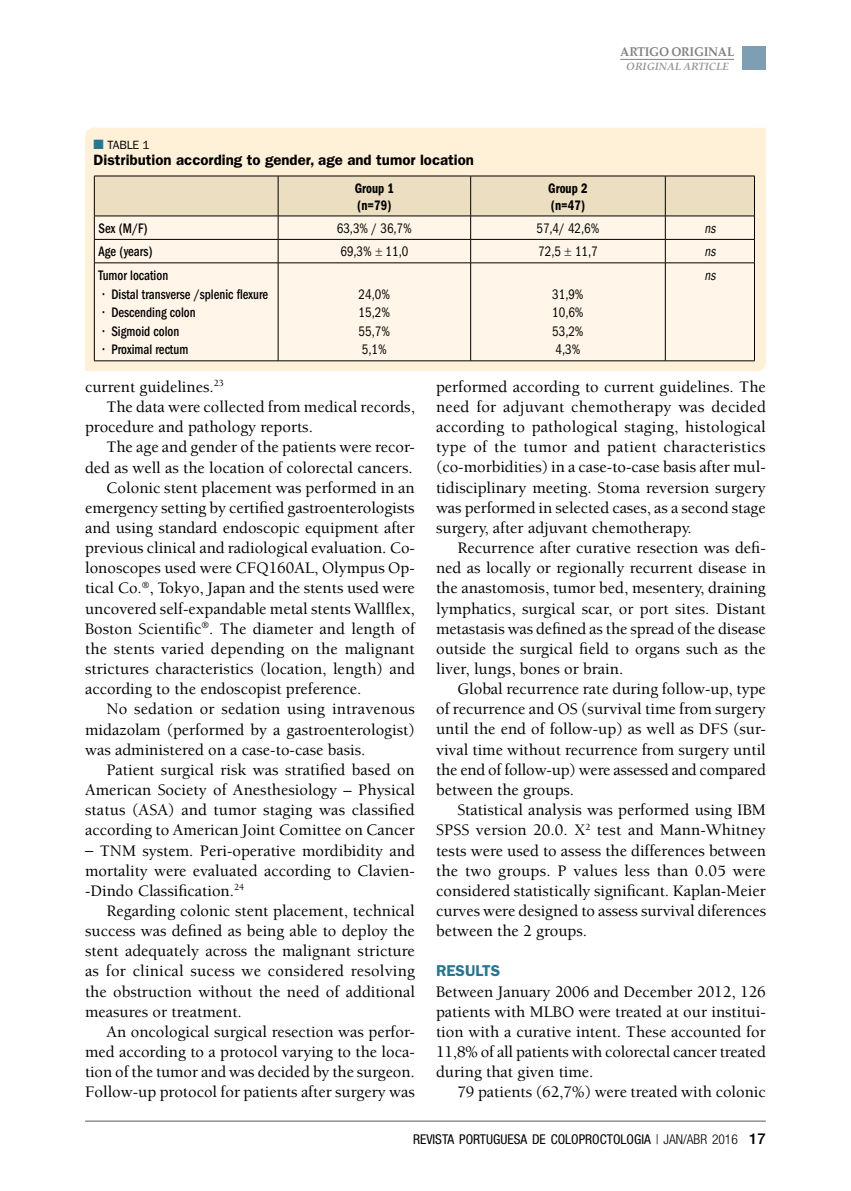
<style>
.page{position:relative;width:851px;height:1191px;background:#fff}
.page>*{position:absolute;margin:0;border:0;box-sizing:border-box;transform-origin:0 0}
.t1{font:500 16.5px/20.1px "Berkeley";color:#000;text-align:justify}
.t2{font:600 15.75px "Franklin Gothic LT";color:#267592}
.t3{font:600 15px "Franklin Gothic LT";color:#000}
.t4{font:500 condensed 14.25px "Franklin Gothic LT";color:#000;scale:.9 1}
.t5{font:condensed 14.25px/18.6px "Franklin Gothic LT";color:#000;text-align:justify;scale:.9 1}
.t6{font:600 condensed 14.25px/16.5px "Franklin Gothic LT";color:#000;scale:.9 1}
.t7{font:italic condensed 14.25px "Franklin Gothic LT";color:#000;scale:.9 1}
.t8{font:condensed 13.5px "Helvetica Neue";color:#000}
.t9{font:700 12.6px "Palatino";letter-spacing:-.02em;color:#808285;scale:.95 1}
.t10{font:12px "Franklin Gothic LT";letter-spacing:-.01em;color:#000}
.t11{font:italic 700 10.5px "Palatino";color:#939598}
.s1{color:#267592}
.s2{font-family:"Myriad Pro";font-weight:300;font-stretch:normal}
.s3{font-family:"Helvetica Neue";font-weight:300}
.s4{font-weight:300}
.s5{font-weight:500;font-stretch:normal;font-size:15px}
</style>
<div class="page">
<hr style="left:85px;top:1120px;width:680px;height:1px;background:#58595b">
<div style="left:742px;top:47px;width:23px;height:23px;background:#7e9eb4"></div>
<hr style="left:620px;top:59px;width:113px;height:1px;background:#808285">
<div style="left:85px;top:128px;width:680px;height:243px;background:#fff0d8"></div>
<div style="left:95px;top:263px;width:659px;height:97px;background:#fff6e9"></div>
<hr style="left:94px;top:360px;width:184px;height:1px;background:#000">
<hr style="left:278px;top:360px;width:192px;height:1px;background:#000">
<hr style="left:470px;top:360px;width:195px;height:1px;background:#000">
<hr style="left:665px;top:360px;width:89px;height:1px;background:#000">
<hr style="left:94px;top:263px;width:1px;height:98px;background:#000">
<svg style="left:94px;top:177px;width:661px;height:86px;background:#ede2ce"></svg>
<hr style="left:278px;top:263px;width:1px;height:98px;background:#000">
<hr style="left:470px;top:263px;width:1px;height:98px;background:#000">
<hr style="left:665px;top:263px;width:1px;height:98px;background:#000">
<hr style="left:754px;top:263px;width:1px;height:98px;background:#000">
<hr style="left:94px;top:176px;width:184px;height:1px;background:#000">
<hr style="left:94px;top:176px;width:1px;height:40px;background:#000">
<hr style="left:278px;top:176px;width:192px;height:1px;background:#000">
<hr style="left:278px;top:176px;width:1px;height:40px;background:#000">
<hr style="left:470px;top:176px;width:195px;height:1px;background:#000">
<hr style="left:470px;top:176px;width:1px;height:40px;background:#000">
<hr style="left:665px;top:176px;width:89px;height:1px;background:#000">
<hr style="left:665px;top:176px;width:1px;height:40px;background:#000">
<hr style="left:754px;top:176px;width:1px;height:40px;background:#000">
<p class="t9" style="left:620px;top:41px;width:122px">ARTIGO ORIGINAL</p>
<p class="t11" style="left:626px;top:57px;width:104px">ORIGINAL ARTICLE</p>
<p class="t10" style="left:94px;top:138px;width:58px"><span class="s1">■</span> TABLE 1</p>
<p class="t3" style="left:94px;top:151px;width:382px">Distribution according to gender, age and tumor location</p>
<p class="t6" style="left:354px;top:180px;width:45px">Group 1 (n=79)</p>
<p class="t6" style="left:548px;top:180px;width:45px">Group 2 (n=47)</p>
<p class="t4" style="left:99px;top:220px;width:56px">Sex (M/F)</p>
<p class="t5" style="left:337px;top:219px;width:85px">63,3% / 36,7%</p>
<p class="t5" style="left:536px;top:219px;width:72px">57,4/ 42,6%</p>
<p class="t7" style="left:704px;top:220px;width:17px">ns</p>
<p class="t4" style="left:99px;top:244px;width:62px">Age (years)</p>
<p class="t5" style="left:340px;top:242px;width:77px">69,3% <span class="s2">±</span> 11,0</p>
<p class="t5" style="left:538px;top:242px;width:68px">72,5 <span class="s2">±</span> 11,7</p>
<p class="t7" style="left:704px;top:244px;width:17px">ns</p>
<p class="t4" style="left:99px;top:267px;width:79px">Tumor location</p>
<p class="t4" style="left:103px;top:286px;width:185px">• Distal transverse /splenic flexure</p>
<p class="t4" style="left:103px;top:304px;width:105px">• Descending colon</p>
<p class="t4" style="left:103px;top:323px;width:86px">• Sigmoid colon</p>
<p class="t4" style="left:103px;top:342px;width:96px">• Proximal rectum</p>
<p class="t7" style="left:704px;top:267px;width:17px">ns</p>
<p class="t5" style="left:358px;top:285px;width:36px">24,0% 15,2% 55,7% 5,1%</p>
<p class="t5" style="left:552px;top:285px;width:36px">31,9% 10,6% 53,2% 4,3%</p>
<p class="t1" style="left:85px;top:377px;width:140px">current guidelines.<sup>23</sup></p>
<p class="t1" style="left:106px;top:397px;width:310px">The data were collected from medical records,</p>
<p class="t1" style="left:85px;top:417px;width:229px">procedure and pathology reports.</p>
<p class="t1" style="left:106px;top:437px;width:310px">The age and gender of the patients were recor-</p>
<p class="t1" style="left:85px;top:457px;width:329px">ded as well as the location of colorectal cancers.</p>
<p class="t1" style="left:106px;top:478px;width:310px">Colonic stent placement was performed in an</p>
<p class="t1" style="left:85px;top:498px;width:331px">emergency setting by certified gastroenterologists</p>
<p class="t1" style="left:85px;top:518px;width:331px">and using standard endoscopic equipment after</p>
<p class="t1" style="left:85px;top:538px;width:331px">previous clinical and radiological evaluation. Co-</p>
<p class="t1" style="left:85px;top:558px;width:331px">lonoscopes used were CFQ160AL, Olympus Op-</p>
<p class="t1" style="left:85px;top:578px;width:331px">tical Co.<sup>®</sup>, Tokyo, Japan and the stents used were</p>
<p class="t1" style="left:85px;top:599px;width:331px">uncovered self-expandable metal stents Wallflex,</p>
<p class="t1" style="left:85px;top:619px;width:331px">Boston Scientific<sup>®</sup>. The diameter and length of</p>
<p class="t1" style="left:85px;top:639px;width:331px">the stents varied depending on the malignant</p>
<p class="t1" style="left:85px;top:659px;width:331px">strictures characteristics (location, length) and</p>
<p class="t1" style="left:85px;top:679px;width:278px">according to the endoscopist preference.</p>
<p class="t1" style="left:106px;top:699px;width:310px">No sedation or sedation using intravenous</p>
<p class="t1" style="left:85px;top:719px;width:331px">midazolam (performed by a gastroenterologist)</p>
<p class="t1" style="left:85px;top:740px;width:282px">was administered on a case-to-case basis.</p>
<p class="t1" style="left:106px;top:760px;width:310px">Patient surgical risk was stratified based on</p>
<p class="t1" style="left:85px;top:780px;width:331px">American Society of Anesthesiology – Physical</p>
<p class="t1" style="left:85px;top:800px;width:331px">status (ASA) and tumor staging was classified</p>
<p class="t1" style="left:85px;top:820px;width:331px">according to American Joint Comittee on Cancer</p>
<p class="t1" style="left:85px;top:840px;width:331px"><span class="s3">–</span> TNM system. Peri-operative mordibidity and mortality were evaluated according to Clavien--Dindo Classification.<sup>24</sup></p>
<p class="t1" style="left:85px;top:901px;width:331px;text-indent:21px">Regarding colonic stent placement, technical success was defined as being able to deploy the stent adequately across the malignant stricture as for clinical sucess we considered resolving the obstruction without the need of additional measures or treatment.</p>
<p class="t1" style="left:85px;top:1022px;width:331px;text-indent:21px">An oncological surgical resection was perfor&shy;med according to a protocol varying to the loca&shy;tion of the tumor and was decided by the surgeon.<br>Follow-up protocol for patients after surgery was</p>
<p class="t1" style="left:436px;top:377px;width:331px">performed according to current guidelines. The need for adjuvant chemotherapy was decided according to pathological staging, histological type of the tumor and patient characteristics (co-morbidities) in a case-to-case basis after mul&shy;tidisciplinary meeting. Stoma reversion surgery was performed in selected cases, as a second stage surgery, after adjuvant chemotherapy.</p>
<p class="t1" style="left:436px;top:538px;width:331px;text-indent:21px">Recurrence after curative resection was defi&shy;ned as locally or regionally recurrent disease in the anastomosis, tumor bed, mesentery, draining lymphatics, surgical scar, or port sites. Distant metastasis was defined as the spread of the disease outside the surgical field to organs such as the liver, lungs, bones or brain.</p>
<p class="t1" style="left:436px;top:679px;width:331px;text-indent:21px">Global recurrence rate during follow-up, type of recurrence and OS (survival time from surgery until the end of follow-up) as well as DFS (sur&shy;vival time without recurrence from surgery until the end of follow-up) were assessed and compared between the groups.</p>
<p class="t1" style="left:436px;top:800px;width:331px;text-indent:21px">Statistical analysis was performed using IBM SPSS version 20.0. X<sup>2</sup> test and Mann-Whitney tests were used to assess the differences between the two groups. P values less than 0.05 were considered statistically significant. Kaplan-Meier curves were designed to assess survival diferences between the 2 groups.</p>
<p class="t2" style="left:436px;top:961px;width:66px">RESULTS</p>
<p class="t1" style="left:436px;top:981px;width:331px">Between January 2006 and December 2012, 126 patients with MLBO were treated at our institui&shy;tion with a curative intent. These accounted for 11,8% of all patients with colorectal cancer treated during that given time.</p>
<p class="t1" style="left:457px;top:1082px;width:310px">79 patients (62,7%) were treated with colonic</p>
<p class="t8" style="left:413px;top:1131px;width:354px">REVISTA PORTUGUESA DE COLOPROCTOLOGIA <span class="s4">| JAN/ABR 2016</span> <span class="s5">17</span></p>
</div>
